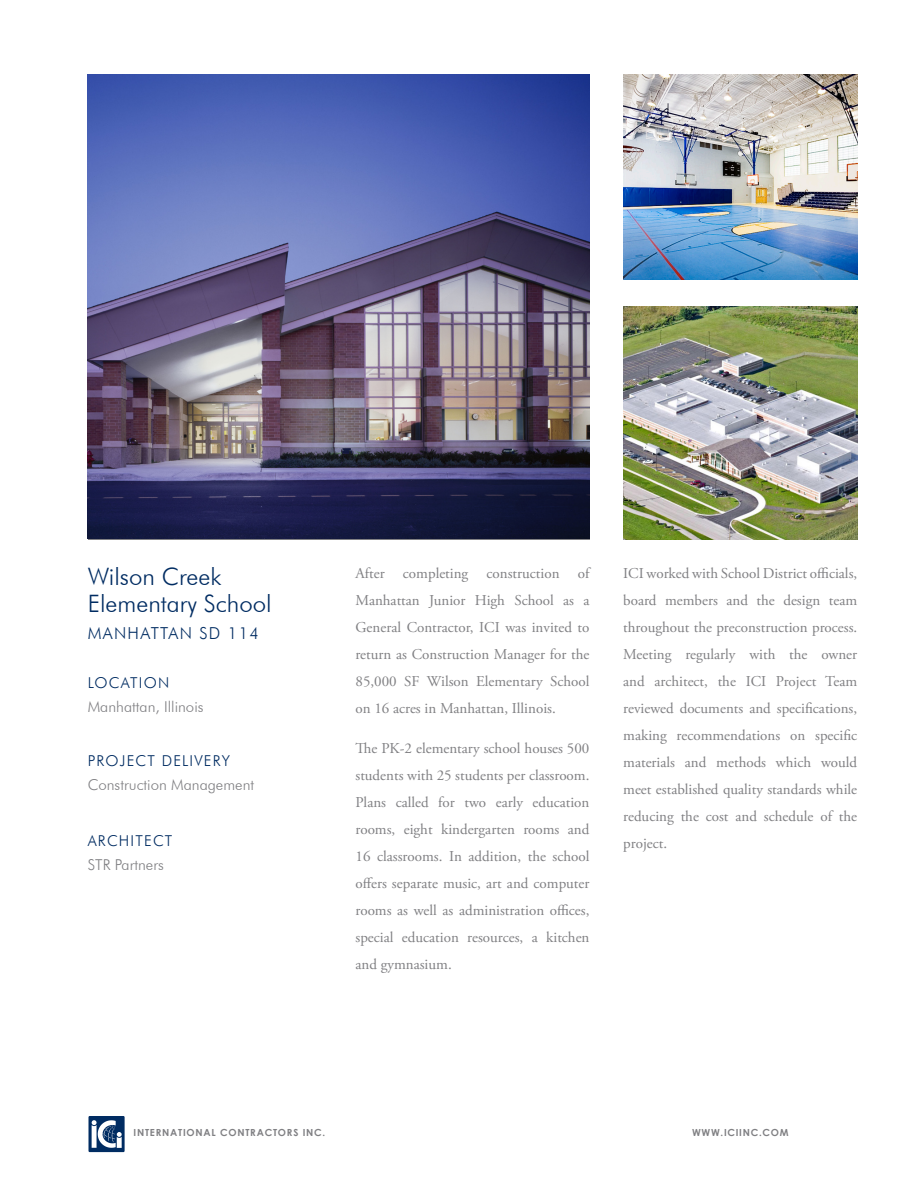
<style>
.page{position:relative;width:918px;height:1188px;background:#fff}
.page>*{position:absolute;margin:0;border:0;box-sizing:border-box;transform-origin:0 0}
.t1{font:300 24px "Futura BT";color:#002c62}
.t2{font:300 16.5px "Futura BT";letter-spacing:.08em;color:#002c62}
.t3{font:15px/27px "Adobe Garamond Pro";color:#808083;text-align:justify}
.t4{font:300 15px "Futura BT";color:#808083}
.t5{font:300 15px "Futura BT";letter-spacing:.08em;color:#002c62}
.t6{font:700 9.75px "Century Gothic";letter-spacing:.08em;color:#808083}
</style>
<div class="page">
<div style="left:89px;top:1116px;width:36px;height:36px;background:#002c62"></div>
<svg style="left:92px;top:1120px;width:30px;height:28px"></svg>
<img style="left:88px;top:74px;width:502px;height:465px">
<img style="left:623px;top:74px;width:234px;height:205px">
<img style="left:623px;top:307px;width:234px;height:233px">
<p class="t1" style="left:88px;top:562px;width:135px">Wilson Creek</p>
<p class="t1" style="left:88px;top:589px;width:185px">Elementary School</p>
<p class="t2" style="left:88px;top:623px;width:173px">manhattan sd 114</p>
<p class="t5" style="left:88px;top:674px;width:83px">location</p>
<p class="t4" style="left:88px;top:698px;width:117px">Manhattan, I llinois</p>
<p class="t5" style="left:88px;top:752px;width:144px">project de live ry</p>
<p class="t4" style="left:88px;top:776px;width:168px">Construction Management</p>
<p class="t5" style="left:88px;top:832px;width:86px">arc hitect</p>
<p class="t4" style="left:88px;top:856px;width:78px">STR Partners</p>
<p class="t3" style="left:356px;top:560px;width:236px">After completing construction of Manhattan Junior High School as a General Contractor, ICI was invited to return as Construction Manager for the 85,000 SF Wilson Elementary School on 16 acres in Manhattan, Illinois.</p>
<p class="t3" style="left:356px;top:736px;width:236px">The PK-2 elementary school houses 500 students with 25 students per classroom.<br>Plans called for two early education rooms, eight kindergarten rooms and 16 classrooms. In addition, the school offers separate music, art and computer rooms as well as administration offices, special education resources, a kitchen and gymnasium.</p>
<p class="t3" style="left:623px;top:560px;width:236px">ICI worked with School District officials, board members and the design team throughout the preconstruction process.<br>Meeting regularly with the owner and architect, the ICI Project Team reviewed documents and specifications, making recommendations on specific materials and methods which would meet established quality standards while reducing the cost and schedule of the project.</p>
<p class="t6" style="left:134px;top:1126px;width:193px">INTERNATIONAL CONTRACTORS INC.</p>
<p class="t6" style="left:692px;top:1126px;width:98px">WWW.ICIINC.COM</p>
</div>
